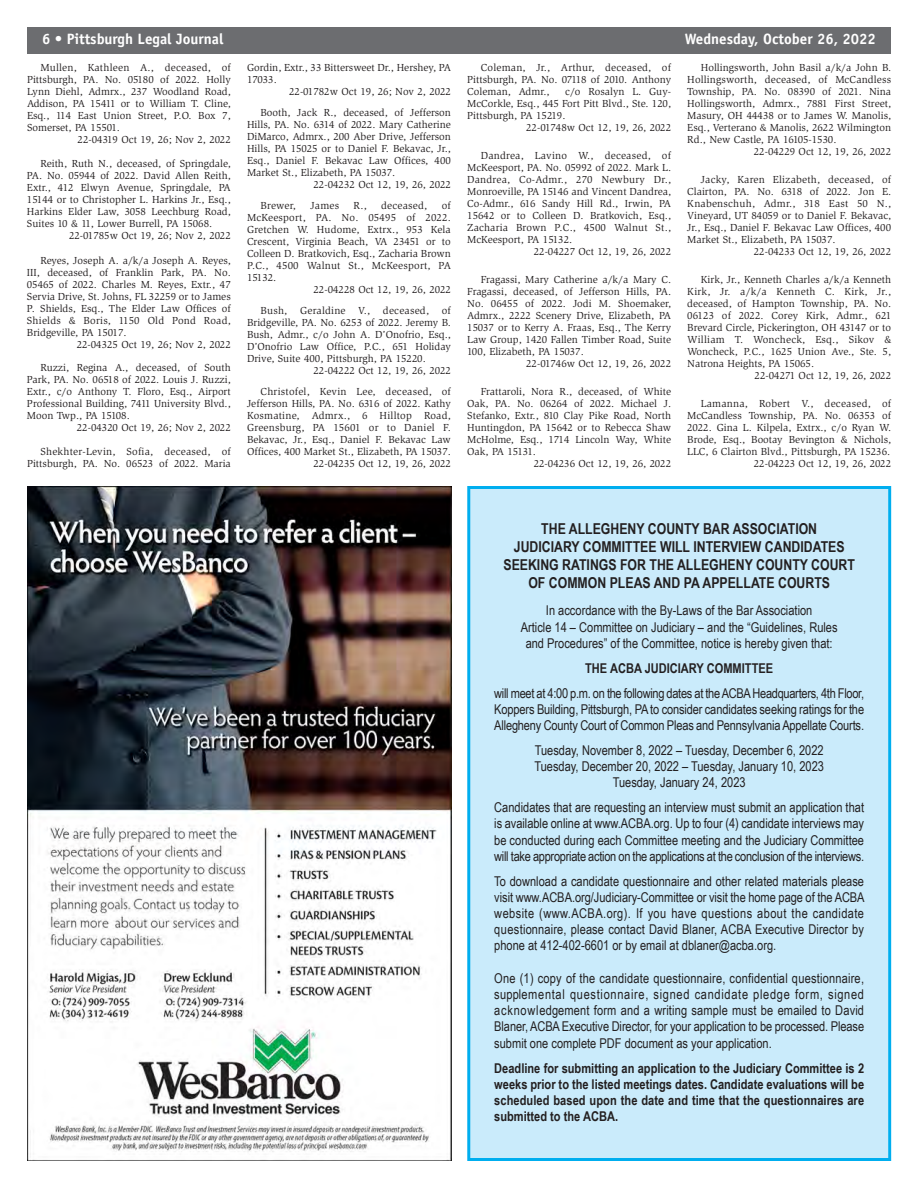
<style>
.page{position:relative;width:918px;height:1188px;background:#fff}
.page>*{position:absolute;margin:0;border:0;box-sizing:border-box;transform-origin:0 0}
.t1{font:700 15px "Arial Narrow";color:#231f20}
.t2{font:700 15px "Officina Sans";color:#fff}
.t3{font:13.5px/16.2px "Arial Narrow";color:#231f20;text-align:justify}
.t4{font:700 13.5px/16.2px "Arial Narrow";color:#231f20;text-align:justify}
.t5{font:10.5px/12px "Slimbach Std";color:#231f20;text-align:justify}
.t6{font:10.5px "Slimbach Std";letter-spacing:.02em;color:#231f20}
</style>
<div class="page">
<div style="left:27px;top:27px;width:864px;height:27px;background:#6c6d70"></div>
<img style="left:27px;top:486px;width:424px;height:675px">
<div style="left:470px;top:489px;width:418px;height:669px;background:#caebfb"></div>
<div style="left:467px;top:486px;width:424px;height:675px;border:3px solid #00aeef"></div>
<p class="t2" style="left:42px;top:33px;width:183px">6 • Pittsburgh Legal Journal</p>
<p class="t2" style="left:685px;top:33px;width:193px">Wednesday, October 26, 2022</p>
<p class="t5" style="left:27px;top:63px;width:205px;text-indent:13px">Mullen, Kathleen A., deceased, of Pittsburgh, PA. No. 05180 of 2022. Holly Lynn Diehl, Admrx., 237 Woodland Road, Addison, PA 15411 or to William T. Cline, Esq., 114 East Union Street, P.O. Box 7, Somerset, PA 15501.</p>
<p class="t5" style="left:78px;top:135px;width:155px">22-04319 Oct 19, 26; Nov 2, 2022</p>
<p class="t5" style="left:27px;top:158px;width:205px;text-indent:14px">Reith, Ruth N., deceased, of Springdale, PA. No. 05944 of 2022. David Allen Reith, Extr., 412 Elwyn Avenue, Springdale, PA 15144 or to Christopher L. Harkins Jr., Esq., Harkins Elder Law, 3058 Leechburg Road, Suites 10 &amp; 11, Lower Burrell, PA 15068.</p>
<p class="t5" style="left:69px;top:230px;width:163px">22-01785w Oct 19, 26; Nov 2, 2022</p>
<p class="t5" style="left:27px;top:255px;width:205px;text-indent:14px">Reyes, Joseph A. a/k/a Joseph A. Reyes, III, deceased, of Franklin Park, PA. No.<br>05465 of 2022. Charles M. Reyes, Extr., 47<br>Servia Drive, St. Johns, FL 32259 or to James P. Shields, Esq., The Elder Law Offices of Shields &amp; Boris, 1150 Old Pond Road, Bridgeville, PA 15017.</p>
<p class="t5" style="left:77px;top:339px;width:156px">22-04325 Oct 19, 26; Nov 2, 2022</p>
<p class="t5" style="left:27px;top:363px;width:205px;text-indent:14px">Ruzzi, Regina A., deceased, of South Park, PA. No. 06518 of 2022. Louis J. Ruzzi, Extr., c/o Anthony T. Floro, Esq., Airport Professional Building, 7411 University Blvd., Moon Twp., PA 15108.</p>
<p class="t5" style="left:77px;top:423px;width:155px">22-04320 Oct 19, 26; Nov 2, 2022</p>
<p class="t5" style="left:27px;top:446px;width:205px;text-align:right">Shekhter-Levin, Sofia, deceased, of<br>Pittsburgh, PA. No. 06523 of 2022. Maria</p>
<p class="t5" style="left:467px;top:63px;width:205px;text-indent:13px">Coleman, Jr., Arthur, deceased, of Pittsburgh, PA. No. 07118 of 2010. Anthony Coleman, Admr.,</p>
<p class="t5" style="left:247px;top:63px;width:205px">Gordin, Extr., 33 Bittersweet Dr., Hershey, PA<br>17033.</p>
<p class="t5" style="left:289px;top:87px;width:163px">22-01782w Oct 19, 26; Nov 2, 2022</p>
<p class="t5" style="left:247px;top:107px;width:205px;text-indent:14px">Booth, Jack R., deceased, of Jefferson Hills, PA. No. 6314 of 2022. Mary Catherine DiMarco, Admrx., 200 Aber Drive, Jefferson Hills, PA 15025 or to Daniel F. Bekavac, Jr., Esq., Daniel F. Bekavac Law Offices, 400<br>Market St., Elizabeth, PA 15037.</p>
<p class="t5" style="left:314px;top:179px;width:139px">22-04232 Oct 12, 19, 26, 2022</p>
<p class="t5" style="left:261px;top:200px;width:37px">Brewer,</p>
<p class="t5" style="left:310px;top:200px;width:30px">James</p>
<p class="t5" style="left:354px;top:200px;width:15px">R.,</p>
<p class="t6" style="left:381px;top:201px;width:48px">deceased,</p>
<p class="t5" style="left:687px;top:63px;width:205px;text-indent:14px">Hollingsworth, John Basil a/k/a John B.<br>Hollingsworth, deceased, of McCandless Township, PA. No. 08390 of 2021. Nina Hollingsworth, Admrx., 7881 First Street, Masury, OH 44438 or to James W. Manolis, Esq., Verterano &amp; Manolis, 2622 Wilmington Rd., New Castle, PA 16105-1530.</p>
<p class="t5" style="left:754px;top:147px;width:139px">22-04229 Oct 12, 19, 26, 2022</p>
<p class="t5" style="left:687px;top:174px;width:205px;text-indent:14px">Jacky, Karen Elizabeth, deceased, of Clairton, PA. No. 6318 of 2022. Jon E.<br>Knabenschuh, Admr., 318 East 50 N., Vineyard, UT 84059 or to Daniel F. Bekavac, Jr., Esq., Daniel F. Bekavac Law Offices, 400<br>Market St., Elizabeth, PA 15037.</p>
<p class="t5" style="left:754px;top:246px;width:139px">22-04233 Oct 12, 19, 26, 2022</p>
<p class="t5" style="left:687px;top:274px;width:205px;text-indent:14px">Kirk, Jr., Kenneth Charles a/k/a Kenneth Kirk, Jr. a/k/a Kenneth C. Kirk, Jr., deceased, of Hampton Township, PA. No.<br>06123 of 2022. Corey Kirk, Admr., 621<br>Brevard Circle, Pickerington, OH 43147 or to William T. Woncheck, Esq., Sikov &amp; Woncheck, P.C., 1625 Union Ave., Ste. 5, Natrona Heights, PA 15065.</p>
<p class="t5" style="left:755px;top:370px;width:138px">22-04271 Oct 12, 19, 26, 2022</p>
<p class="t5" style="left:687px;top:398px;width:205px;text-indent:14px">Lamanna, Robert V., deceased, of McCandless Township, PA. No. 06353 of 2022. Gina L. Kilpela, Extrx., c/o Ryan W.<br>Brode, Esq., Bootay Bevington &amp; Nichols, LLC, 6 Clairton Blvd., Pittsburgh, PA 15236.</p>
<p class="t5" style="left:754px;top:458px;width:139px">22-04223 Oct 12, 19, 26, 2022</p>
<p class="t5" style="left:467px;top:87px;width:205px;text-indent:98px">c/o Rosalyn L. Guy-McCorkle, Esq., 445 Fort Pitt Blvd., Ste. 120, Pittsburgh, PA 15219.</p>
<p class="t5" style="left:526px;top:123px;width:146px">22-01748w Oct 12, 19, 26, 2022</p>
<p class="t5" style="left:467px;top:150px;width:205px;text-indent:13px">Dandrea, Lavino W., deceased, of McKeesport, PA. No. 05992 of 2022. Mark L.<br>Dandrea, Co-Admr., 270 Newbury Dr., Monroeville, PA 15146 and Vincent Dandrea, Co-Admr., 616 Sandy Hill Rd., Irwin, PA 15642 or to Colleen D. Bratkovich, Esq., Zacharia Brown P.C., 4500 Walnut St., McKeesport, PA 15132.</p>
<p class="t5" style="left:534px;top:246px;width:139px">22-04227 Oct 12, 19, 26, 2022</p>
<p class="t5" style="left:467px;top:274px;width:205px;text-indent:14px">Fragassi, Mary Catherine a/k/a Mary C.<br>Fragassi, deceased, of Jefferson Hills, PA.<br>No. 06455 of 2022. Jodi M. Shoemaker, Admrx., 2222 Scenery Drive, Elizabeth, PA 15037 or to Kerry A. Fraas, Esq., The Kerry Law Group, 1420 Fallen Timber Road, Suite 100, Elizabeth, PA 15037.</p>
<p class="t5" style="left:526px;top:358px;width:146px">22-01746w Oct 12, 19, 26, 2022</p>
<p class="t5" style="left:467px;top:386px;width:205px;text-indent:14px">Frattaroli, Nora R., deceased, of White Oak, PA. No. 06264 of 2022. Michael J.<br>Stefanko, Extr., 810 Clay Pike Road, North Huntingdon, PA 15642 or to Rebecca Shaw McHolme, Esq., 1714 Lincoln Way, White Oak, PA 15131.</p>
<p class="t5" style="left:534px;top:458px;width:139px">22-04236 Oct 12, 19, 26, 2022</p>
<p class="t5" style="left:247px;top:200px;width:205px;text-indent:195px">of McKeesport, PA. No. 05495 of 2022.<br>Gretchen W. Hudome, Extrx., 953 Kela Crescent, Virginia Beach, VA 23451 or to Colleen D. Bratkovich, Esq., Zacharia Brown P.C., 4500 Walnut St., McKeesport, PA 15132.</p>
<p class="t5" style="left:314px;top:284px;width:139px">22-04228 Oct 12, 19, 26, 2022</p>
<p class="t5" style="left:247px;top:305px;width:205px;text-indent:14px">Bush, Geraldine V., deceased, of Bridgeville, PA. No. 6253 of 2022. Jeremy B.<br>Bush, Admr., c/o John A. D’Onofrio, Esq., D’Onofrio Law Office, P.C., 651 Holiday Drive, Suite 400, Pittsburgh, PA 15220.</p>
<p class="t5" style="left:314px;top:365px;width:139px">22-04222 Oct 12, 19, 26, 2022</p>
<p class="t5" style="left:247px;top:386px;width:205px;text-indent:14px">Christofel, Kevin Lee, deceased, of Jefferson Hills, PA. No. 6316 of 2022. Kathy Kosmatine, Admrx., 6 Hilltop Road, Greensburg, PA 15601 or to Daniel F.<br>Bekavac, Jr., Esq., Daniel F. Bekavac Law Offices, 400 Market St., Elizabeth, PA 15037.</p>
<p class="t5" style="left:314px;top:458px;width:139px">22-04235 Oct 12, 19, 26, 2022</p>
<p class="t1" style="left:541px;top:520px;width:277px">THE ALLEGHENY COUNTY BAR ASSOCIATION</p>
<p class="t1" style="left:514px;top:538px;width:332px">JUDICIARY COMMITTEE WILL INTERVIEW CANDIDATES</p>
<p class="t1" style="left:503px;top:556px;width:353px">SEEKING RATINGS FOR THE ALLEGHENY COUNTY COURT</p>
<p class="t1" style="left:528px;top:574px;width:303px">OF COMMON PLEAS AND PA APPELLATE COURTS</p>
<p class="t3" style="left:546px;top:602px;width:268px">In accordance with the By-Laws of the Bar Association</p>
<p class="t3" style="left:521px;top:619px;width:318px">Article 14 – Committee on Judiciary – and the “Guidelines, Rules</p>
<p class="t3" style="left:526px;top:635px;width:309px">and Procedures” of the Committee, notice is hereby given that:</p>
<p class="t4" style="left:585px;top:660px;width:190px">THE ACBA JUDICIARY COMMITTEE</p>
<p class="t3" style="left:494px;top:685px;width:371px">will meet at 4:00 p.m. on the following dates at the ACBA Headquarters, 4th Floor, Koppers Building, Pittsburgh, PA to consider candidates seeking ratings for the Allegheny County Court of Common Pleas and Pennsylvania Appellate Courts.</p>
<p class="t3" style="left:535px;top:742px;width:291px">Tuesday, November 8, 2022 – Tuesday, December 6, 2022</p>
<p class="t3" style="left:534px;top:758px;width:291px">Tuesday, December 20, 2022 – Tuesday, January 10, 2023</p>
<p class="t3" style="left:613px;top:774px;width:134px">Tuesday, January 24, 2023</p>
<p class="t3" style="left:494px;top:799px;width:371px">Candidates that are requesting an interview must submit an application that is available online at www.ACBA.org. Up to four (4) candidate interviews may be conducted during each Committee meeting and the Judiciary Committee will take appropriate action on the applications at the conclusion of the interviews.</p>
<p class="t3" style="left:494px;top:873px;width:372px">To download a candidate questionnaire and other related materials please visit www.ACBA.org/Judiciary-Committee or visit the home page of the ACBA website (www.ACBA.org). If you have questions about the candidate questionnaire, please contact David Blaner, ACBA Executive Director by phone at 412-402-6601 or by email at dblaner@acba.org.</p>
<p class="t3" style="left:494px;top:970px;width:371px">One (1) copy of the candidate questionnaire, confidential questionnaire, supplemental questionnaire, signed candidate pledge form, signed acknowledgement form and a writing sample must be emailed to David Blaner, ACBA Executive Director, for your application to be processed. Please submit one complete PDF document as your application.</p>
<p class="t4" style="left:494px;top:1060px;width:371px">Deadline for submitting an application to the Judiciary Committee is 2 weeks prior to the listed meetings dates. Candidate evaluations will be scheduled based upon the date and time that the questionnaires are submitted to the ACBA.</p>
</div>
